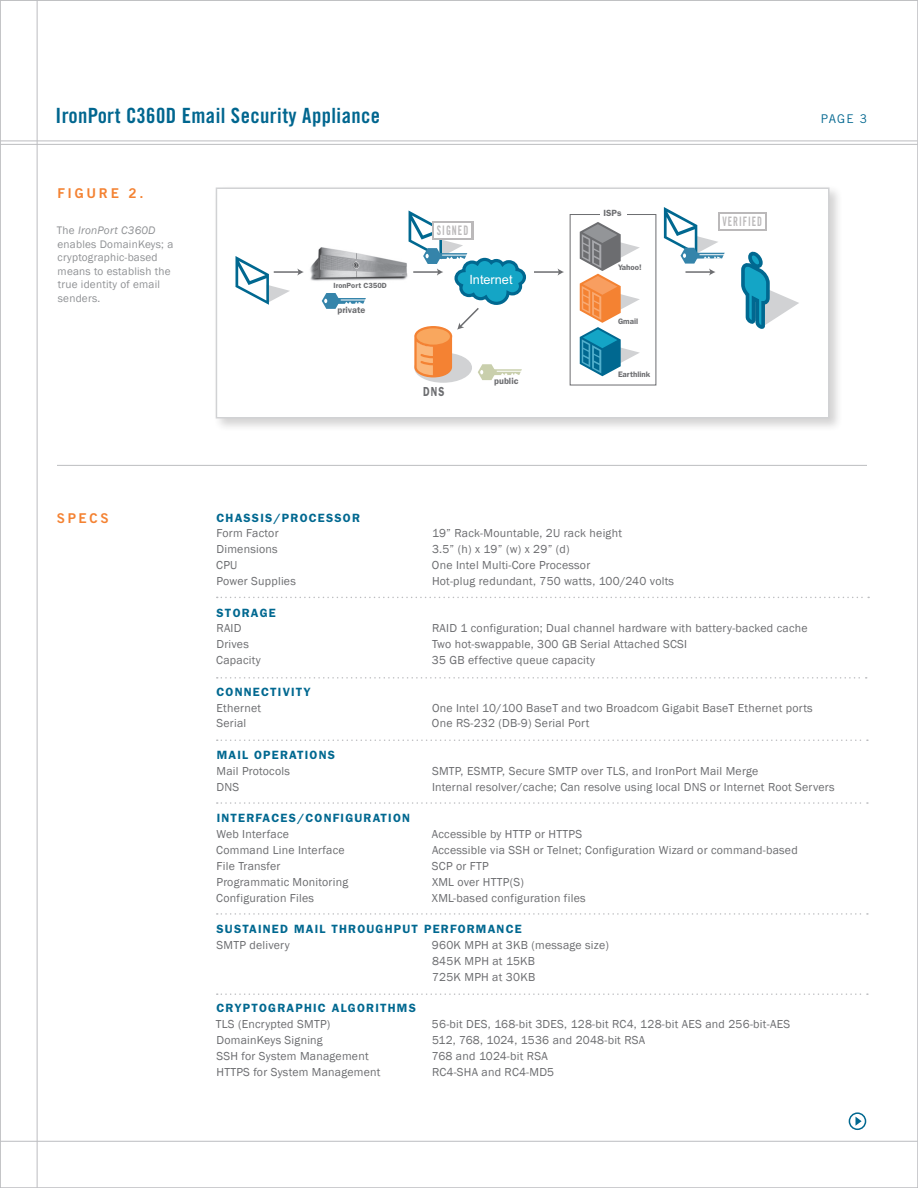
<style>
.page{position:relative;width:918px;height:1188px;background:#fff}
.page>*{position:absolute;margin:0;border:0;box-sizing:border-box;transform-origin:0 0}
.t1{font:21px "Trade Gothic Bold Cond Twenty";letter-spacing:.02em;color:#00668f}
.Section_Titles_orang{font:13.5px "Trade Gothic Bold Two";letter-spacing:.2em;color:#f48232}
.t2{font:13.2px "Trade Gothic Bold Cond Twenty";letter-spacing:.1em;color:#bbb9ba;scale:.76 1}
.t3{font:600 13.2px "Franklin Gothic";color:#6c6d70;scale:.76 1}
.t4{font:13.05px "Trade Gothic Bold Cond Twenty";letter-spacing:.1em;color:#bbb9ba;scale:.76 1}
.t5{font:12.75px "Arial";color:#fff}
.Spec_Chart_Body{font:600 12px "Franklin Gothic";letter-spacing:.1em;color:#006890}
.t6{font:12px "Trade Gothic";color:#00668f}
.Spec_Chart_Body-2{font:11.85px "Franklin Gothic";letter-spacing:.02em;color:#6c6d70}
.Caption-grey{font:11.25px/13.5px "Franklin Gothic";letter-spacing:.02em;color:#8f9194}
.t7{font:600 9px "Franklin Gothic";letter-spacing:.005em;color:#6c6d70}
.t8{font:600 7.95px "Franklin Gothic";color:#6c6d70}
.t9{font:600 7.5px "Franklin Gothic";color:#6c6d70}
.s1{font-style:italic}
</style>
<div class="page">
<hr style="left:0;top:141px;width:917px;height:1px;background:#bcbdc0">
<hr style="left:37px;top:0;width:1px;height:1188px;background:#bcbdc0">
<hr style="left:0;top:144px;width:918px;height:1px;background:#bcbdc0">
<svg style="left:849px;top:1113px;width:17px;height:16px"></svg>
<div style="left:849px;top:1112px;width:17px;height:18px;border:2px solid #006890;border-radius:50%"></div>
<svg style="left:856px;top:1117px;width:6px;height:9px"></svg>
<hr style="left:0;top:1141px;width:918px;height:1px;background:#bcbdc0">
<div style="left:213px;top:185px;width:630px;height:247px;background:#231f20;opacity:.2"></div>
<div style="left:216px;top:188px;width:614px;height:230px;background:#fff;border:2px solid #d1d2d4"></div>
<svg style="left:217px;top:597px;width:652px;height:1px"></svg>
<svg style="left:217px;top:677px;width:650px;height:2px"></svg>
<svg style="left:217px;top:740px;width:651px;height:1px"></svg>
<svg style="left:217px;top:802px;width:651px;height:2px"></svg>
<svg style="left:217px;top:913px;width:651px;height:2px"></svg>
<hr style="left:57px;top:465px;width:810px;height:1px;background:#bcbdc0">
<svg style="left:217px;top:993px;width:651px;height:2px"></svg>
<img style="left:310px;top:247px;width:98px;height:34px">
<svg style="left:725px;top:212px;width:42px;height:18px"></svg>
<div style="left:720px;top:214px;width:44px;height:14px;background:#fff"></div>
<svg style="left:236px;top:256px;width:54px;height:49px"></svg>
<svg style="left:741px;top:251px;width:58px;height:76px"></svg>
<svg style="left:414px;top:353px;width:58px;height:30px"></svg>
<svg style="left:322px;top:293px;width:44px;height:16px"></svg>
<hr style="left:274px;top:271px;width:25px;height:2px;background:#6c6d70">
<svg style="left:297px;top:268px;width:7px;height:8px"></svg>
<hr style="left:534px;top:271px;width:26px;height:2px;background:#6c6d70">
<svg style="left:558px;top:269px;width:6px;height:6px"></svg>
<svg style="left:580px;top:222px;width:60px;height:154px"></svg>
<svg style="left:664px;top:207px;width:61px;height:69px"></svg>
<svg style="left:409px;top:211px;width:117px;height:169px"></svg>
<div style="left:570px;top:214px;width:86px;height:171px;border:1px solid #6c6d70"></div>
<div style="left:600px;top:207px;width:27px;height:12px;background:#fff"></div>
<h1 class="t1" style="left:56px;top:103px;width:326px">IronPort C360D Email Security Appliance</h1>
<p class="t6" style="left:821px;top:112px;width:48px">page 3</p>
<p class="Section_Titles_orang" style="left:57px;top:185px;width:88px">FIGURE 2.</p>
<p class="Caption-grey" style="left:57px;top:224px;width:118px">The <span class="s1">IronPort C360D </span>enables DomainKeys; a cryptographic-based means to establish the true identity of email senders.</p>
<p class="t9" style="left:334px;top:281px;width:55px">IRONPORT C350D</p>
<p class="t7" style="left:338px;top:305px;width:29px">PRIVATE</p>
<p class="t2" style="left:437px;top:222px;width:43px">SIGNED</p>
<p class="t5" style="left:469px;top:272px;width:45px">Internet</p>
<p class="t3" style="left:423px;top:384px;width:29px">DNS</p>
<p class="t7" style="left:494px;top:376px;width:26px">PUBLIC</p>
<p class="t7" style="left:604px;top:208px;width:20px">ISPS</p>
<p class="t8" style="left:618px;top:263px;width:25px">YAHOO!</p>
<p class="t8" style="left:618px;top:316px;width:22px">GMAIL</p>
<p class="t8" style="left:618px;top:370px;width:34px">EARTHLINK</p>
<p class="t4" style="left:722px;top:213px;width:54px">VERIFIED</p>
<p class="Section_Titles_orang" style="left:57px;top:510px;width:54px">SPECS</p>
<p class="Spec_Chart_Body" style="left:216px;top:510px;width:27px">CHASSIS</p>
<p class="Spec_Chart_Body" style="left:274px;top:510px;width:27px">/PROCESSOR</p>
<p class="Spec_Chart_Body-2" style="left:217px;top:526px;width:64px">Form Factor</p>
<p class="Spec_Chart_Body-2" style="left:432px;top:526px;width:192px">19” Rack-Mountable, 2U rack height</p>
<p class="Spec_Chart_Body-2" style="left:217px;top:542px;width:63px">Dimensions</p>
<p class="Spec_Chart_Body-2" style="left:432px;top:542px;width:139px">3.5” (h) x 19” (w) x 29” (d)</p>
<p class="Spec_Chart_Body-2" style="left:216px;top:558px;width:23px">CPU</p>
<p class="Spec_Chart_Body-2" style="left:432px;top:558px;width:160px">One Intel Multi-Core Processor</p>
<p class="Spec_Chart_Body-2" style="left:217px;top:574px;width:81px">Power Supplies</p>
<p class="Spec_Chart_Body-2" style="left:432px;top:574px;width:244px">Hot-plug redundant, 750 watts, 100/240 volts</p>
<p class="Spec_Chart_Body" style="left:217px;top:605px;width:18px">STORA</p>
<p class="Spec_Chart_Body" style="left:260px;top:605px;width:16px">GE</p>
<p class="Spec_Chart_Body-2" style="left:217px;top:621px;width:27px">RAID</p>
<p class="Spec_Chart_Body-2" style="left:432px;top:621px;width:377px">RAID 1 configuration; Dual channel hardware with battery-backed cache</p>
<p class="Spec_Chart_Body-2" style="left:217px;top:637px;width:34px">Drives</p>
<p class="Spec_Chart_Body-2" style="left:432px;top:637px;width:257px">Two hot-swappable, 300 GB Serial Attached SCSI</p>
<p class="Spec_Chart_Body-2" style="left:216px;top:653px;width:46px">Capacity</p>
<p class="Spec_Chart_Body-2" style="left:432px;top:653px;width:165px">35 GB effective queue capacity</p>
<p class="Spec_Chart_Body" style="left:216px;top:685px;width:18px">CONNECTI</p>
<p class="Spec_Chart_Body" style="left:283px;top:685px;width:16px">VITY</p>
<p class="Spec_Chart_Body-2" style="left:217px;top:700px;width:46px">Ethernet</p>
<p class="Spec_Chart_Body-2" style="left:432px;top:700px;width:382px">One Intel 10/100 BaseT and two Broadcom Gigabit BaseT Ethernet ports</p>
<p class="Spec_Chart_Body-2" style="left:217px;top:716px;width:31px">Serial</p>
<p class="Spec_Chart_Body-2" style="left:432px;top:716px;width:159px">One RS-232 (DB-9) Serial Port</p>
<p class="Spec_Chart_Body" style="left:217px;top:748px;width:20px">MAIL</p>
<p class="Spec_Chart_Body" style="left:254px;top:748px;width:18px">OPERATIONS</p>
<p class="Spec_Chart_Body-2" style="left:217px;top:764px;width:75px">Mail Protocols</p>
<p class="Spec_Chart_Body-2" style="left:432px;top:764px;width:328px">SMTP, ESMTP, Secure SMTP over TLS, and IronPort Mail Merge</p>
<p class="Spec_Chart_Body-2" style="left:217px;top:779px;width:24px">DNS</p>
<p class="Spec_Chart_Body-2" style="left:432px;top:779px;width:404px">Internal resolver/cache; Can resolve using local DNS or Internet Root Servers</p>
<p class="Spec_Chart_Body" style="left:217px;top:811px;width:14px">INTERFACES</p>
<p class="Spec_Chart_Body" style="left:297px;top:811px;width:26px">/CONFI</p>
<p class="Spec_Chart_Body" style="left:345px;top:811px;width:18px">GURATION</p>
<p class="Spec_Chart_Body-2" style="left:216px;top:827px;width:74px">Web Interface</p>
<p class="Spec_Chart_Body-2" style="left:432px;top:827px;width:152px">Accessible by HTTP or HTTPS</p>
<p class="Spec_Chart_Body-2" style="left:216px;top:843px;width:130px">Command Line Interface</p>
<p class="Spec_Chart_Body-2" style="left:432px;top:843px;width:367px">Accessible via SSH or Telnet; Configuration Wizard or command-based</p>
<p class="Spec_Chart_Body-2" style="left:217px;top:859px;width:65px">File Transfer</p>
<p class="Spec_Chart_Body-2" style="left:432px;top:859px;width:58px">SCP or FTP</p>
<p class="Spec_Chart_Body-2" style="left:217px;top:875px;width:133px">Programmatic Monitoring</p>
<p class="Spec_Chart_Body-2" style="left:432px;top:875px;width:93px">XML over HTTP(S)</p>
<p class="Spec_Chart_Body-2" style="left:216px;top:890px;width:99px">Configuration Files</p>
<p class="Spec_Chart_Body-2" style="left:432px;top:890px;width:155px">XML-based configuration files</p>
<p class="Spec_Chart_Body" style="left:217px;top:922px;width:18px">SUSTAINED</p>
<p class="Spec_Chart_Body" style="left:294px;top:922px;width:20px">MAIL</p>
<p class="Spec_Chart_Body" style="left:331px;top:922px;width:27px">THROU</p>
<p class="Spec_Chart_Body" style="left:376px;top:922px;width:27px">GHPUT</p>
<p class="Spec_Chart_Body" style="left:424px;top:922px;width:19px">PERFORMANCE</p>
<p class="Spec_Chart_Body-2" style="left:217px;top:938px;width:75px">SMTP delivery</p>
<p class="Spec_Chart_Body-2" style="left:432px;top:938px;width:179px">960K MPH at 3KB (message size)</p>
<p class="Spec_Chart_Body-2" style="left:432px;top:954px;width:105px">845K MPH at 15KB</p>
<p class="Spec_Chart_Body-2" style="left:432px;top:969px;width:105px">725K MPH at 30KB</p>
<p class="Spec_Chart_Body" style="left:216px;top:1001px;width:19px">CRYPTO</p>
<p class="Spec_Chart_Body" style="left:268px;top:1001px;width:19px">GRAP</p>
<p class="Spec_Chart_Body" style="left:304px;top:1001px;width:62px">HIC ALGORIT</p>
<p class="Spec_Chart_Body" style="left:388px;top:1001px;width:20px">HMS</p>
<p class="Spec_Chart_Body-2" style="left:216px;top:1017px;width:116px">TLS (Encrypted SMTP)</p>
<p class="Spec_Chart_Body-2" style="left:432px;top:1017px;width:360px">56-bit DES, 168-bit 3DES, 128-bit RC4, 128-bit AES and 256-bit-AES</p>
<p class="Spec_Chart_Body-2" style="left:217px;top:1033px;width:108px">DomainKeys Signing</p>
<p class="Spec_Chart_Body-2" style="left:432px;top:1033px;width:215px">512, 768, 1024, 1536 and 2048-bit RSA</p>
<p class="Spec_Chart_Body-2" style="left:217px;top:1049px;width:154px">SSH for System Management</p>
<p class="Spec_Chart_Body-2" style="left:432px;top:1049px;width:117px">768 and 1024-bit RSA</p>
<p class="Spec_Chart_Body-2" style="left:217px;top:1065px;width:166px">HTTPS for System Management</p>
<p class="Spec_Chart_Body-2" style="left:432px;top:1065px;width:124px">RC4-SHA and RC4-MD5</p>
</div>
